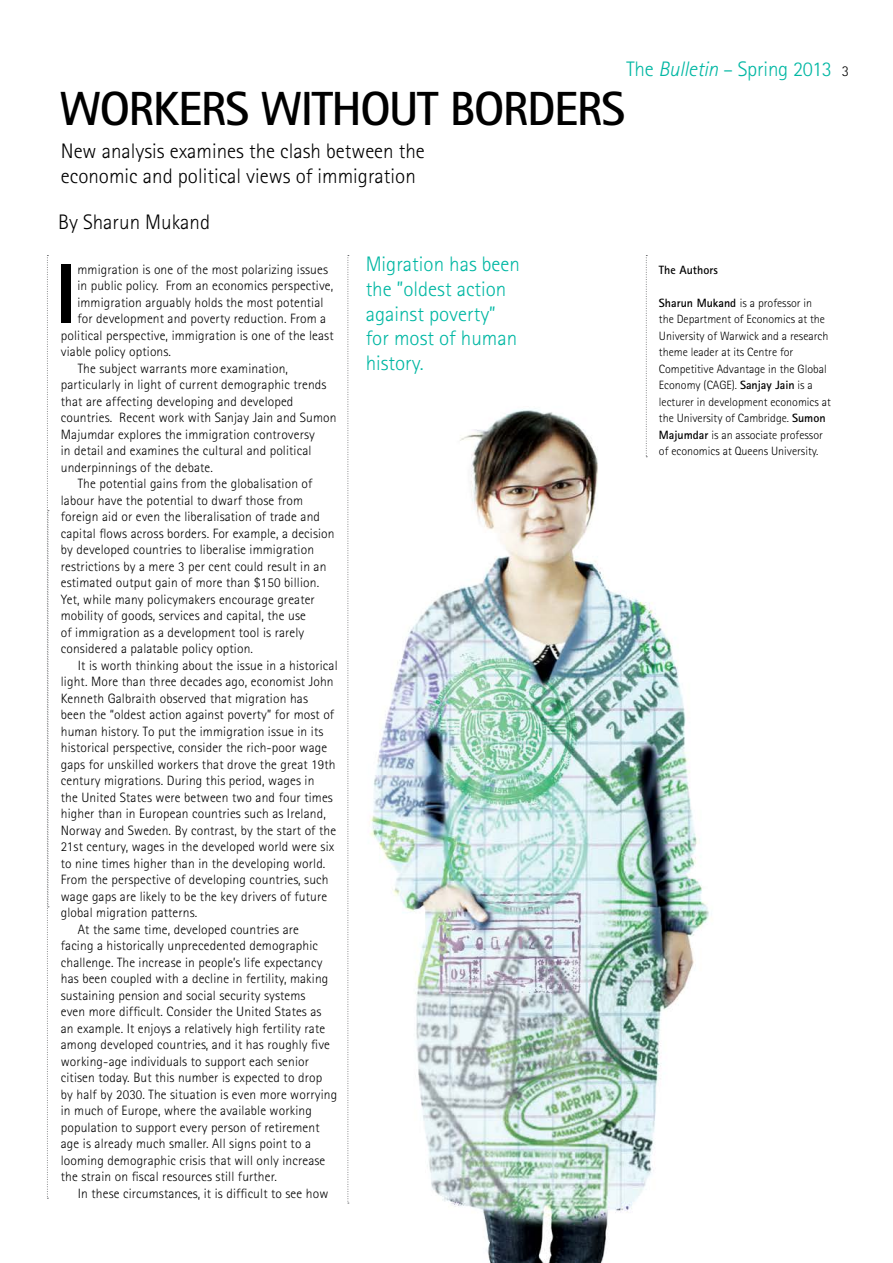
<style>
.page{position:relative;width:893px;height:1263px;background:#fff}
.page>*{position:absolute;margin:0;border:0;box-sizing:border-box;transform-origin:0 0}
.t1{font:700 85.2px "Rotis Semi Sans";color:#000}
.t2{font:700 48px "Rotis Sans Serif";color:#000}
.t3{font:300 21px/24.8px "Rotis Sans Serif";color:#00b7a3}
.t4{font:300 21px/24.8px "Rotis Sans Serif";color:#000}
.t5{font:300 13.5px "Rotis Sans Serif";letter-spacing:.01em;color:#000}
.t6{font:300 12px/16.5px "Rotis Sans Serif";color:#000}
.t7{font:700 12px "Rotis Sans Serif";color:#000}
.s1{font-style:italic}
.s2{font-size:15px;color:#000}
.s3{font-weight:700}
</style>
<div class="page">
<svg style="left:47px;top:255px;width:2px;height:944px"></svg>
<img style="left:347px;top:383px;width:362px;height:880px">
<svg style="left:646px;top:255px;width:1px;height:202px"></svg>
<svg style="left:348px;top:255px;width:1px;height:949px"></svg>
<h3 class="t3" style="left:626px;top:56px;width:224px">The <span class="s1">Bulletin</span> – Spring 2013 <span class="s2">3</span></h3>
<h2 class="t2" style="left:59px;top:78px;width:66px">Workers</h2>
<h2 class="t2" style="left:260px;top:78px;width:64px">Without</h2>
<h2 class="t2" style="left:450px;top:78px;width:50px">Borders</h2>
<h3 class="t4" style="left:61px;top:139px;width:365px">New analysis examines the clash between the economic and political views of immigration</h3>
<h3 class="t4" style="left:58px;top:209px;width:154px">By Sharun M ukand</h3>
<h1 class="t1" style="left:54px;top:242px;width:25px">I</h1>
<p class="t5" style="left:77px;top:261px;width:252px">mmigration is one of the most polarizing issues</p>
<p class="t5" style="left:77px;top:278px;width:257px">in public policy. From an economics perspective,</p>
<p class="t5" style="left:77px;top:294px;width:248px">immigration arguably holds the most potential</p>
<p class="t5" style="left:77px;top:311px;width:250px">for development and poverty reduction. From a</p>
<p class="t5" style="left:61px;top:327px;width:274px">political perspective, immigration is one of the least</p>
<p class="t5" style="left:61px;top:344px;width:112px">viable policy options.</p>
<p class="t5" style="left:78px;top:360px;width:212px">The subject warrants more examination,</p>
<p class="t5" style="left:61px;top:377px;width:267px">particularly in light of current demographic trends</p>
<p class="t5" style="left:61px;top:393px;width:234px">that are affecting developing and developed</p>
<p class="t5" style="left:61px;top:410px;width:277px">countries. Recent work with Sanjay Jain and Sumon</p>
<p class="t5" style="left:61px;top:426px;width:256px">Majumdar explores the immigration controversy</p>
<p class="t5" style="left:61px;top:443px;width:252px">in detail and examines the cultural and political</p>
<p class="t5" style="left:61px;top:459px;width:154px">underpinnings of the debate.</p>
<p class="t5" style="left:78px;top:476px;width:236px">The potential gains from the globalisation of</p>
<p class="t5" style="left:61px;top:492px;width:244px">labour have the potential to dwarf those from</p>
<p class="t5" style="left:61px;top:509px;width:261px">foreign aid or even the liberalisation of trade and</p>
<p class="t5" style="left:61px;top:525px;width:275px">capital flows across borders. For example, a decision</p>
<p class="t5" style="left:61px;top:542px;width:255px">by developed countries to liberalise immigration</p>
<p class="t5" style="left:61px;top:558px;width:267px">restrictions by a mere 3 per cent could result in an</p>
<p class="t5" style="left:61px;top:575px;width:260px">estimated output gain of more than $150 billion.</p>
<p class="t5" style="left:61px;top:591px;width:256px">Yet, while many policymakers encourage greater</p>
<p class="t5" style="left:61px;top:608px;width:247px">mobility of goods, services and capital, the use</p>
<p class="t5" style="left:61px;top:624px;width:245px">of immigration as a development tool is rarely</p>
<p class="t5" style="left:61px;top:641px;width:194px">considered a palatable policy option.</p>
<p class="t5" style="left:78px;top:657px;width:261px">It is worth thinking about the issue in a historical</p>
<p class="t5" style="left:61px;top:674px;width:274px">light. More than three decades ago, economist John</p>
<p class="t5" style="left:61px;top:690px;width:249px">Kenneth Galbraith observed that migration has</p>
<p class="t5" style="left:61px;top:707px;width:275px">been the “oldest action against poverty” for most of</p>
<p class="t5" style="left:61px;top:723px;width:264px">human history. To put the immigration issue in its</p>
<p class="t5" style="left:61px;top:740px;width:268px">historical perspective, consider the rich-poor wage</p>
<p class="t5" style="left:61px;top:756px;width:276px">gaps for unskilled workers that drove the great 19th</p>
<p class="t5" style="left:61px;top:773px;width:255px">century migrations. During this period, wages in</p>
<p class="t5" style="left:61px;top:789px;width:274px">the United States were between two and four times</p>
<p class="t5" style="left:61px;top:806px;width:267px">higher than in European countries such as Ireland,</p>
<p class="t5" style="left:61px;top:822px;width:277px">Norway and Sweden. By contrast, by the start of the</p>
<p class="t5" style="left:61px;top:839px;width:275px">21st century, wages in the developed world were six</p>
<p class="t5" style="left:61px;top:855px;width:266px">to nine times higher than in the developing world.</p>
<p class="t5" style="left:61px;top:872px;width:269px">From the perspective of developing countries, such</p>
<p class="t5" style="left:61px;top:888px;width:268px">wage gaps are likely to be the key drivers of future</p>
<p class="t5" style="left:61px;top:905px;width:138px">global migration patterns.</p>
<p class="t5" style="left:78px;top:921px;width:223px">At the same time, developed countries are</p>
<p class="t5" style="left:61px;top:938px;width:259px">facing a historically unprecedented demographic</p>
<p class="t5" style="left:61px;top:954px;width:263px">challenge. The increase in people’s life expectancy</p>
<p class="t5" style="left:61px;top:971px;width:269px">has been coupled with a decline in fertility, making</p>
<p class="t5" style="left:61px;top:987px;width:246px">sustaining pension and social security systems</p>
<p class="t5" style="left:61px;top:1004px;width:262px">even more difficult. Consider the United States as</p>
<p class="t5" style="left:61px;top:1020px;width:266px">an example. It enjoys a relatively high fertility rate</p>
<p class="t5" style="left:61px;top:1037px;width:271px">among developed countries, and it has roughly five</p>
<p class="t5" style="left:61px;top:1053px;width:250px">working-age individuals to support each senior</p>
<p class="t5" style="left:61px;top:1070px;width:263px">citisen today. But this number is expected to drop</p>
<p class="t5" style="left:61px;top:1086px;width:278px">by half by 2030. The situation is even more worrying</p>
<p class="t5" style="left:61px;top:1103px;width:253px">in much of Europe, where the available working</p>
<p class="t5" style="left:61px;top:1119px;width:260px">population to support every person of retirement</p>
<p class="t5" style="left:61px;top:1136px;width:252px">age is already much smaller. All signs point to a</p>
<p class="t5" style="left:61px;top:1152px;width:266px">looming demographic crisis that will only increase</p>
<p class="t5" style="left:61px;top:1169px;width:218px">the strain on fiscal resources still further.</p>
<p class="t5" style="left:78px;top:1185px;width:252px">In these circumstances, it is difficult to see how</p>
<h3 class="t3" style="left:366px;top:252px;width:156px">M igration has been the ”oldest action against poverty” for most of human history.</h3>
<p class="t7" style="left:659px;top:262px;width:60px">The Authors</p>
<p class="t6" style="left:659px;top:294px;width:173px"><span class="s3">Sharun Mukand</span> is a professor in<br>the Department of Economics at the University of Warwick and a research theme leader at its Centre for Competitive Advantage in the Global Economy (CAGE). <span class="s3">Sanjay Jain</span> is a lecturer in development economics at the University of Cambridge. <span class="s3">Sumon Majumdar</span> is an associate professor of economics at Queens University.</p>
</div>
